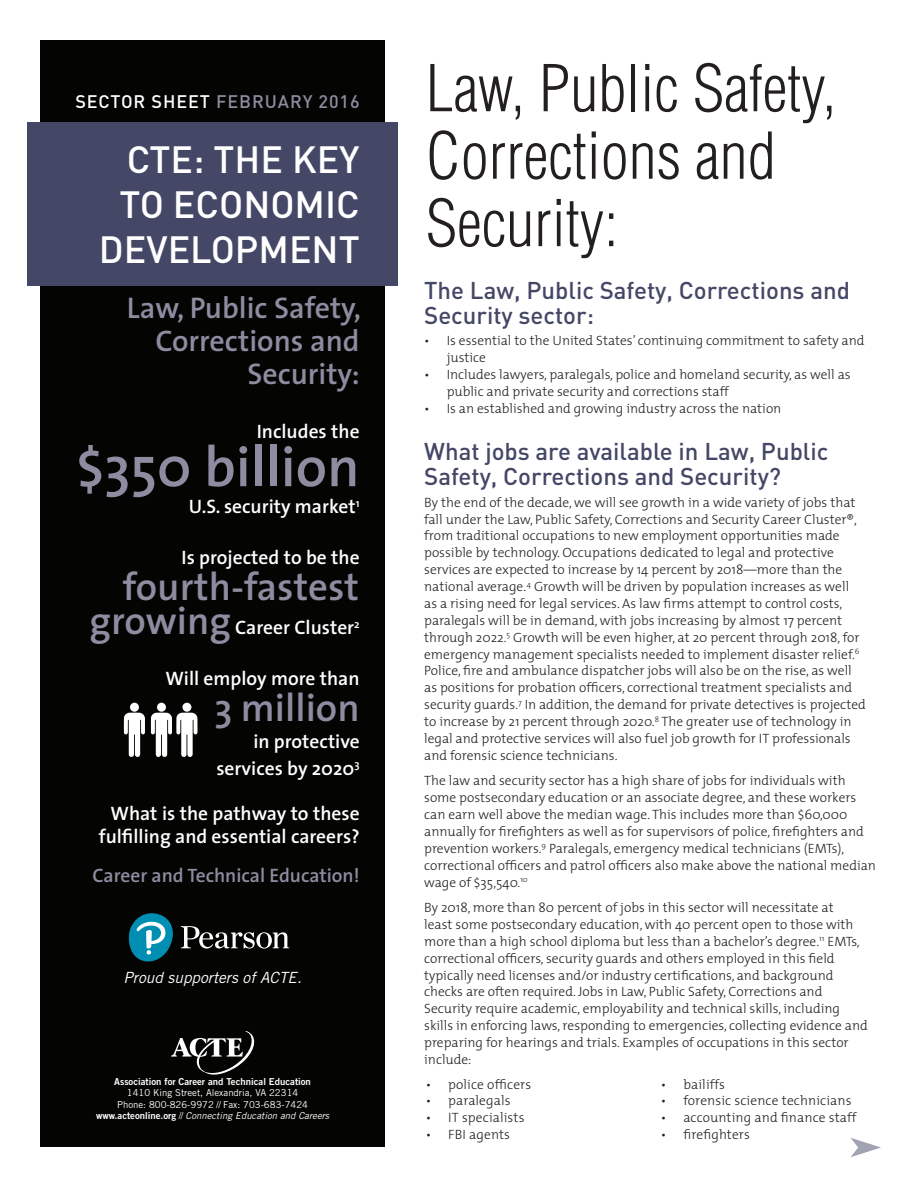
<style>
.page{position:relative;width:918px;height:1188px;background:#fff}
.page>*{position:absolute;margin:0;border:0;box-sizing:border-box;transform-origin:0 0}
.t1{font:300 condensed 63px/67.5px "Helvetica LT Std";color:#231f20}
.t2{font:600 57px "The Sans";color:#8f8ba0}
.t3{font:600 39px "The Sans";color:#8f8ba0}
.t4{font:500 37.5px/45px "DIN";color:#fff;text-align:right}
.t5{font:600 30px/33px "The Sans";color:#8f8ba0;text-align:right}
.t6{font:500 24px/25.5px "DIN";color:#444766}
.t7{font:600 19.5px/27px "The Sans";color:#fff;text-align:right}
.t8{font:600 19.5px "The Sans";color:#8f8ba0}
.t9{font:500 18px "DIN";letter-spacing:.05em;color:#8f8ba0}
.t10{font:italic 15.45px "Trade Gothic LT Std";color:#fff}
.t11{font:300 13.5px/16.8px "The Mix";color:#231f20}
.t12{font:9.6px/11.4px "Trade Gothic LT Std";color:#fff;text-align:center}
.t13{font:9.6px "Trade Gothic LT Std Bd 2";color:#fff}
.s1{color:#fff}
.s2{font-size:39px;color:#8f8ba0}
.s3{font-family:"Trade Gothic LT Std Bd 2"}
.s4{font-style:italic}
</style>
<div class="page">
<div style="left:40px;top:40px;width:345px;height:1108px;background:#040503"></div>
<div style="left:27px;top:122px;width:371px;height:164px;background:#444766"></div>
<svg style="left:851px;top:1138px;width:30px;height:19px"></svg>
<svg style="left:171px;top:1031px;width:83px;height:44px"></svg>
<svg style="left:128px;top:913px;width:161px;height:49px"></svg>
<div style="left:157px;top:703px;width:9px;height:9px;background:#fff;border-radius:50%"></div>
<div style="left:182px;top:703px;width:9px;height:9px;background:#fff;border-radius:50%"></div>
<svg style="left:151px;top:713px;width:46px;height:44px"></svg>
<div style="left:130px;top:703px;width:9px;height:9px;background:#fff;border-radius:50%"></div>
<svg style="left:124px;top:713px;width:21px;height:44px"></svg>
<h3 class="t9" style="left:75px;top:90px;width:286px"><span class="s1">SECTOR SHEET</span> FEBRUARY 2016</h3>
<h3 class="t4" style="left:99px;top:136px;width:262px">CTE: THE KEY<br>TO ECONOMIC<br>DEVELOPMENT</h3>
<h3 class="t5" style="left:127px;top:291px;width:236px">Law, Public Safety,<br>Corrections and<br>Security:</h3>
<h3 class="t7" style="left:257px;top:418px;width:104px">Includes the</h3>
<h2 class="t2" style="left:76px;top:419px;width:285px">$350 billion</h2>
<h3 class="t7" style="left:189px;top:493px;width:173px">U.S. security market<sup>1</sup></h3>
<h3 class="t7" style="left:182px;top:543px;width:180px">Is projected to be the</h3>
<h3 class="t3" style="left:123px;top:554px;width:238px">fourth-fastest</h3>
<h3 class="t7" style="left:89px;top:613px;width:272px"><span class="s2">growing</span> Career Cluster<sup>2</sup></h3>
<h3 class="t7" style="left:166px;top:664px;width:196px">Will employ more than</h3>
<h3 class="t3" style="left:214px;top:675px;width:147px">3 million</h3>
<h3 class="t7" style="left:216px;top:727px;width:145px">in protective services by 2020<sup>3</sup></h3>
<h3 class="t7" style="left:99px;top:801px;width:262px;line-height:23.4px">What is the pathway to these fulfilling and essential careers?</h3>
<h3 class="t8" style="left:93px;top:859px;width:269px">Career and Technical Education!</h3>
<p class="t10" style="left:124px;top:968px;width:180px">Proud supporters of ACTE.</p>
<p class="t13" style="left:114px;top:1075px;width:198px">Association for Career and Technical Education</p>
<p class="t12" style="left:96px;top:1087px;width:235px">1410 King Street, Alexandria, VA 22314<br>Phone: 800-826-9972 // Fax: 703-683-7424 <span class="s3">www.acteonline.org</span> // <span class="s4">Connecting Education and Careers</span></p>
<h1 class="t1" style="left:426px;top:54px;width:412px">Law, Public Safety,<br>Corrections and<br>Security:</h1>
<h3 class="t6" style="left:424px;top:276px;width:427px">The Law, Public Safety, Corrections and<br>Security sector:</h3>
<p class="t11" style="left:447px;top:332px;width:419px;text-indent:-23px">• Is essential to the United States’ continuing commitment to safety and justice</p>
<p class="t11" style="left:447px;top:366px;width:405px;text-indent:-23px">• Includes lawyers, paralegals, police and homeland security, as well as public and private security and corrections staff</p>
<p class="t11" style="left:424px;top:399px;width:359px">• Is an established and growing industry across the nation</p>
<h3 class="t6" style="left:424px;top:438px;width:406px">What jobs are available in Law, Public<br>Safety, Corrections and Security?</h3>
<p class="t11" style="left:424px;top:493px;width:443px">By the end of the decade, we will see growth in a wide variety of jobs that fall under the Law, Public Safety, Corrections and Security Career Cluster®, from traditional occupations to new employment opportunities made possible by technology. Occupations dedicated to legal and protective services are expected to increase by 14 percent by 2018—more than the national average.<sup>4</sup> Growth will be driven by population increases as well<br>as a rising need for legal services. As law firms attempt to control costs, paralegals will be in demand, with jobs increasing by almost 17 percent through 2022.<sup>5</sup> Growth will be even higher, at 20 percent through 2018, for emergency management specialists needed to implement disaster relief.<sup>6<br></sup>Police, fire and ambulance dispatcher jobs will also be on the rise, as well as positions for probation officers, correctional treatment specialists and security guards.<sup>7</sup> In addition, the demand for private detectives is projected to increase by 21 percent through 2020.<sup>8</sup> The greater use of technology in legal and protective services will also fuel job growth for IT professionals and forensic science technicians.</p>
<p class="t11" style="left:424px;top:772px;width:453px">The law and security sector has a high share of jobs for individuals with some postsecondary education or an associate degree, and these workers can earn well above the median wage. This includes more than $60,000 annually for firefighters as well as for supervisors of police, firefighters and prevention workers.<sup>9</sup> Paralegals, emergency medical technicians (EMTs), correctional officers and patrol officers also make above the national median wage of $35,540.<sup>10</sup></p>
<p class="t11" style="left:424px;top:899px;width:445px">By 2018, more than 80 percent of jobs in this sector will necessitate at<br>least some postsecondary education, with 40 percent open to those with more than a high school diploma but less than a bachelor’s degree.<sup>11</sup> EMTs, correctional officers, security guards and others employed in this field typically need licenses and/or industry certifications, and background checks are often required. Jobs in Law, Public Safety, Corrections and Security require academic, employability and technical skills, including skills in enforcing laws, responding to emergencies, collecting evidence and preparing for hearings and trials. Examples of occupations in this sector include:</p>
<p class="t11" style="left:426px;top:1075px;width:107px">• police officers</p>
<p class="t11" style="left:426px;top:1092px;width:86px">• paralegals</p>
<p class="t11" style="left:426px;top:1109px;width:100px">• IT specialists</p>
<p class="t11" style="left:426px;top:1126px;width:86px">• FBI agents</p>
<p class="t11" style="left:661px;top:1075px;width:66px">• bailiffs</p>
<p class="t11" style="left:661px;top:1092px;width:192px">• forensic science technicians</p>
<p class="t11" style="left:661px;top:1109px;width:197px">• accounting and finance staff</p>
<p class="t11" style="left:661px;top:1126px;width:91px">• firefighters</p>
</div>
